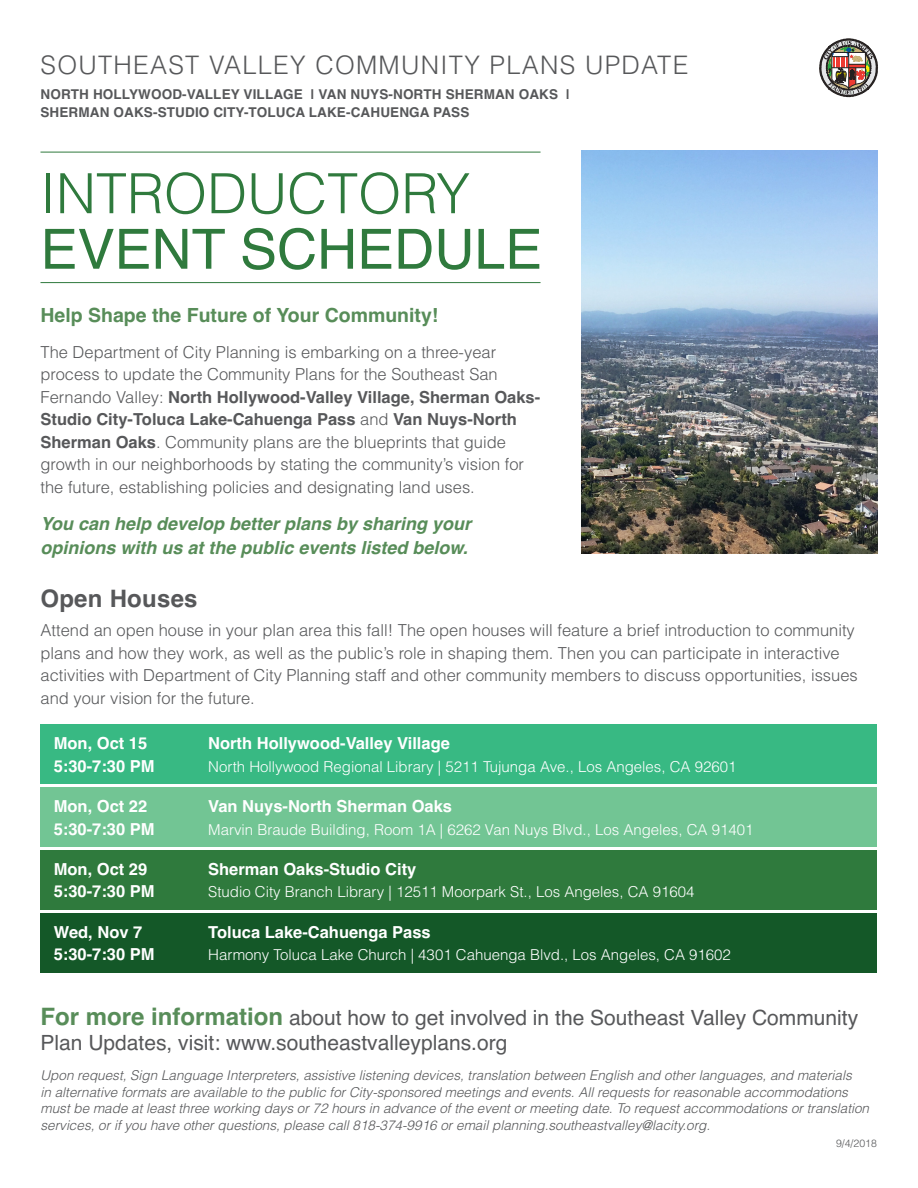
<style>
.page{position:relative;width:918px;height:1188px;background:#fff}
.page>*{position:absolute;margin:0;border:0;box-sizing:border-box;transform-origin:0 0}
.Board_Title{font:55.5px/55.5px "Helvetica OT";color:#2f7a3d}
.Board_Title-2{font:25.5px "Helvetica Light OT";letter-spacing:.05em;color:#57585a}
.Board_Title-3{font:24px "Helvetica Bold OT";letter-spacing:.01em;color:#57585a}
.Board_Title-4{font:21px/25.5px "Helvetica OT";color:#57585a}
.Body{font:19.5px "Helvetica Bold OT";color:#588d59}
.Body-2{font:18px/24px "Helvetica Bold Oblique OT";color:#588d59}
.Body-3{font:16.5px/22.5px "Helvetica Light OT";color:#57585a}
.t1{font:16.5px "Helvetica Bold OT";color:#fff}
.t2{font:15px "Helvetica Light OT";color:#fff}
.Body-4{font:13.5px/16.5px "Helvetica Light Oblique OT";color:#57585a}
.Board_Title-5{font:13.5px/18px "Helvetica Bold OT";letter-spacing:.01em;color:#57585a}
.Body-5{font:10.5px "Helvetica Light OT";color:#57585a}
.s1{font-family:"Helvetica Light OT"}
.s2{font-family:"Helvetica Bold OT"}
.s3{font-family:"Helvetica Bold OT";font-size:24px;color:#588d59}
</style>
<div class="page">
<hr style="left:40px;top:152px;width:501px;height:1px;background:#2f7a3d">
<hr style="left:40px;top:282px;width:501px;height:1px;background:#2f7a3d">
<div style="left:40px;top:724px;width:837px;height:60px;background:#38b983"></div>
<div style="left:40px;top:787px;width:837px;height:60px;background:#72c594"></div>
<div style="left:40px;top:850px;width:837px;height:60px;background:#2f7a3d"></div>
<div style="left:40px;top:913px;width:837px;height:60px;background:#145828"></div>
<img style="left:581px;top:150px;width:297px;height:404px">
<svg style="left:819px;top:39px;width:59px;height:58px"></svg>
<p class="Board_Title-2" style="left:40px;top:45px;width:649px">SOUTHEAST VALLEY COMMUNITY PLANS UPDATE</p>
<p class="Board_Title-5" style="left:40px;top:86px;width:531px">NORTH HOLLYWOOD-VALLEY VILLAGE | VAN NUYS-NORTH SHERMAN OAKS |<br>SHERMAN OAKS-STUDIO CITY-TOLUCA LAKE-CAHUENGA PASS</p>
<p class="Board_Title" style="left:40px;top:168px;width:503px"><span class="s1">INTRODUCTORY<br></span>EVENT SCHEDULE</p>
<p class="Body" style="left:40px;top:299px;width:399px">Help Shape the Future of Your Community!</p>
<p class="Body-3" style="left:40px;top:340px;width:501px">The Department of City Planning is embarking on a three-year process to update the Community Plans for the Southeast San Fernando Valley: <span class="s2">North Hollywood-Valley Village, Sherman Oaks-Studio City-Toluca Lake-Cahuenga Pass</span> and <span class="s2">Van Nuys-North Sherman Oaks</span>. Community plans are the blueprints that guide growth in our neighborhoods by stating the community’s vision for the future, establishing policies and designating land uses.</p>
<p class="Body-2" style="left:40px;top:512px;width:432px">You can help develop better plans by sharing your opinions with us at the public events listed below.</p>
<p class="Board_Title-3" style="left:40px;top:579px;width:159px">Open Houses</p>
<p class="Body-3" style="left:40px;top:618px;width:819px">Attend an open house in your plan area this fall! The open houses will feature a brief introduction to community plans and how they work, as well as the public’s role in shaping them. Then you can participate in interactive activities with Department of City Planning staff and other community members to discuss opportunities, issues and your vision for the future.</p>
<p class="t1" style="left:54px;top:730px;width:95px">Mon, Oct 15</p>
<p class="t1" style="left:208px;top:730px;width:243px">North Hollywood-Valley Village</p>
<p class="t1" style="left:54px;top:753px;width:102px">5:30-7:30 PM</p>
<p class="t2" style="left:208px;top:754px;width:530px">North Hollywood Regional Library | 5211 Tujunga Ave., Los Angeles, CA 92601</p>
<p class="t1" style="left:54px;top:793px;width:95px">Mon, Oct 22</p>
<p class="t1" style="left:208px;top:793px;width:245px">Van Nuys-North Sherman Oaks</p>
<p class="t1" style="left:54px;top:816px;width:102px">5:30-7:30 PM</p>
<p class="t2" style="left:208px;top:817px;width:547px">Marvin Braude Building, Room 1A | 6262 Van Nuys Blvd., Los Angeles, CA 91401</p>
<p class="t1" style="left:54px;top:856px;width:95px">Mon, Oct 29</p>
<p class="t1" style="left:208px;top:856px;width:210px">Sherman Oaks-Studio City</p>
<p class="t1" style="left:54px;top:878px;width:102px">5:30-7:30 PM</p>
<p class="t2" style="left:208px;top:880px;width:488px">Studio City Branch Library | 12511 Moorpark St., Los Angeles, CA 91604</p>
<p class="t1" style="left:54px;top:919px;width:90px">Wed, Nov 7</p>
<p class="t1" style="left:208px;top:919px;width:224px">Toluca Lake-Cahuenga Pass</p>
<p class="t1" style="left:54px;top:941px;width:102px">5:30-7:30 PM</p>
<p class="t2" style="left:208px;top:943px;width:524px">Harmony Toluca Lake Church | 4301 Cahuenga Blvd., Los Angeles, CA 91602</p>
<p class="Board_Title-4" style="left:40px;top:1005px;width:819px"><span class="s3">For more information</span> about how to get involved in the Southeast Valley Community<br>Plan Updates, visit: www.southeastvalleyplans.org</p>
<p class="Body-4" style="left:40px;top:1067px;width:830px">Upon request, Sign Language Interpreters, assistive listening devices, translation between English and other languages, and materials<br>in alternative formats are available to the public for City-sponsored meetings and events. All requests for reasonable accommodations must be made at least three working days or 72 hours in advance of the event or meeting date. To request accommodations or translation services, or if you have other questions, please call 818-374-9916 or email planning.southeastvalley@lacity.org.</p>
<p class="Body-5" style="left:836px;top:1135px;width:42px">9/4/2018</p>
</div>
